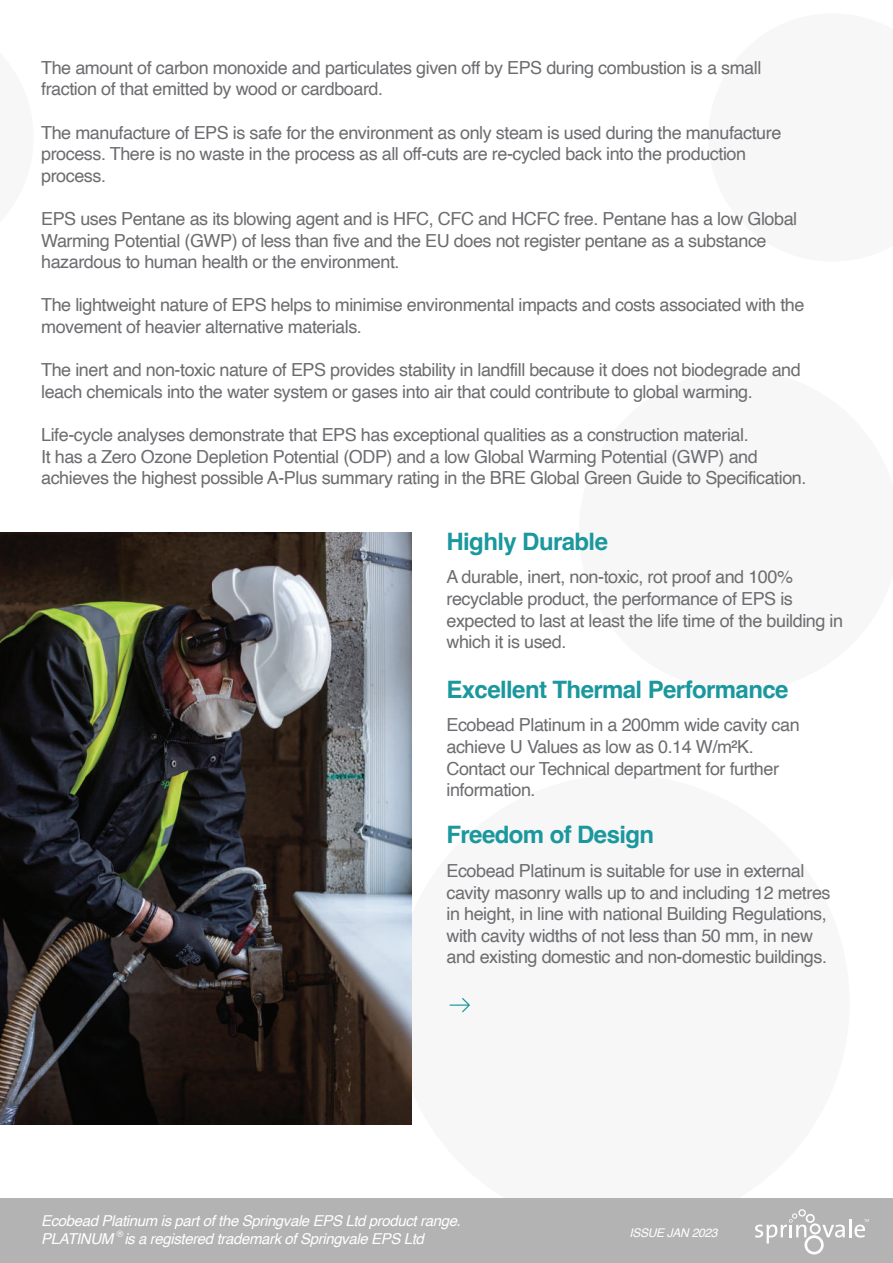
<style>
.page{position:relative;width:893px;height:1263px;background:#fff}
.page>*{position:absolute;margin:0;border:0;box-sizing:border-box;transform-origin:0 0}
.t1{font:700 24px "Helvetica";letter-spacing:-.025em;color:#1a989d}
.t2{font:18px/21.6px "Helvetica";letter-spacing:-.025em;color:#6c6d70}
.t3{font:italic 15px/18px "Helvetica";letter-spacing:-.025em;color:#fff}
.t4{font:italic 12px "Helvetica";letter-spacing:-.025em;color:#fff}
.t5{font:9px "Helvetica";color:#fff}
</style>
<div class="page">
<div style="left:394px;top:775px;width:456px;height:455px;background:#f7f7f7;border-radius:50%"></div>
<img style="left:0;top:533px;width:412px;height:591px">
<svg style="left:449px;top:998px;width:21px;height:14px"></svg>
<div style="left:0;top:1198px;width:893px;height:65px;background:#b3b3b3"></div>
<svg style="left:755px;top:1209px;width:114px;height:45px"></svg>
<p class="t2" style="left:41px;top:57px;width:722px">The amount of carbon monoxide and particulates given off by EPS during combustion is a small fraction of that emitted by wood or cardboard.</p>
<p class="t2" style="left:41px;top:122px;width:742px">The manufacture of EPS is safe for the environment as only steam is used during the manufacture process. There is no waste in the process as all off-cuts are re-cycled back into the production process.</p>
<p class="t2" style="left:41px;top:208px;width:757px">EPS uses Pentane as its blowing agent and is HFC, CFC and HCFC free. Pentane has a low Global<br>Warming Potential (GWP) of less than five and the EU does not register pentane as a substance hazardous to human health or the environment.</p>
<p class="t2" style="left:41px;top:295px;width:765px">The lightweight nature of EPS helps to minimise environmental impacts and costs associated with the movement of heavier alternative materials.</p>
<p class="t2" style="left:41px;top:360px;width:761px">The inert and non-toxic nature of EPS provides stability in landfill because it does not biodegrade and leach chemicals into the water system or gases into air that could contribute to global warming.</p>
<p class="t2" style="left:41px;top:424px;width:767px">Life-cycle analyses demonstrate that EPS has exceptional qualities as a construction material.<br>It has a Zero Ozone Depletion Potential (ODP) and a low Global Warming Potential (GWP) and achieves the highest possible A-Plus summary rating in the BRE Global Green Guide to Specification.</p>
<h1 class="t1" style="left:446px;top:526px;width:163px">Highly Durable</h1>
<p class="t2" style="left:446px;top:567px;width:398px">A durable, inert, non-toxic, rot proof and 100% recyclable product, the performance of EPS is expected to last at least the life time of the building in which it is used.</p>
<h1 class="t1" style="left:446px;top:674px;width:344px">Excellent Thermal Performance</h1>
<p class="t2" style="left:446px;top:715px;width:355px">Ecobead Platinum in a 200mm wide cavity can achieve U Values as low as 0.14 W/m²K.<br>Contact our Technical department for further information.</p>
<h1 class="t1" style="left:446px;top:820px;width:209px">Freedom of Design</h1>
<p class="t2" style="left:446px;top:860px;width:386px">Ecobead Platinum is suitable for use in external cavity masonry walls up to and including 12 metres in height, in line with national Building Regulations, with cavity widths of not less than 50 mm, in new and existing domestic and non-domestic buildings.</p>
<p class="t3" style="left:41px;top:1212px;width:421px">Ecobead Platinum is part of the Springvale EPS Ltd product range.<br>PLATINUM is a registered trademark of Springvale EPS Ltd</p>
<p class="t5" style="left:117px;top:1226px;width:8px">®</p>
<p class="t4" style="left:629px;top:1224px;width:90px">ISSUE JAN 2023</p>
</div>
